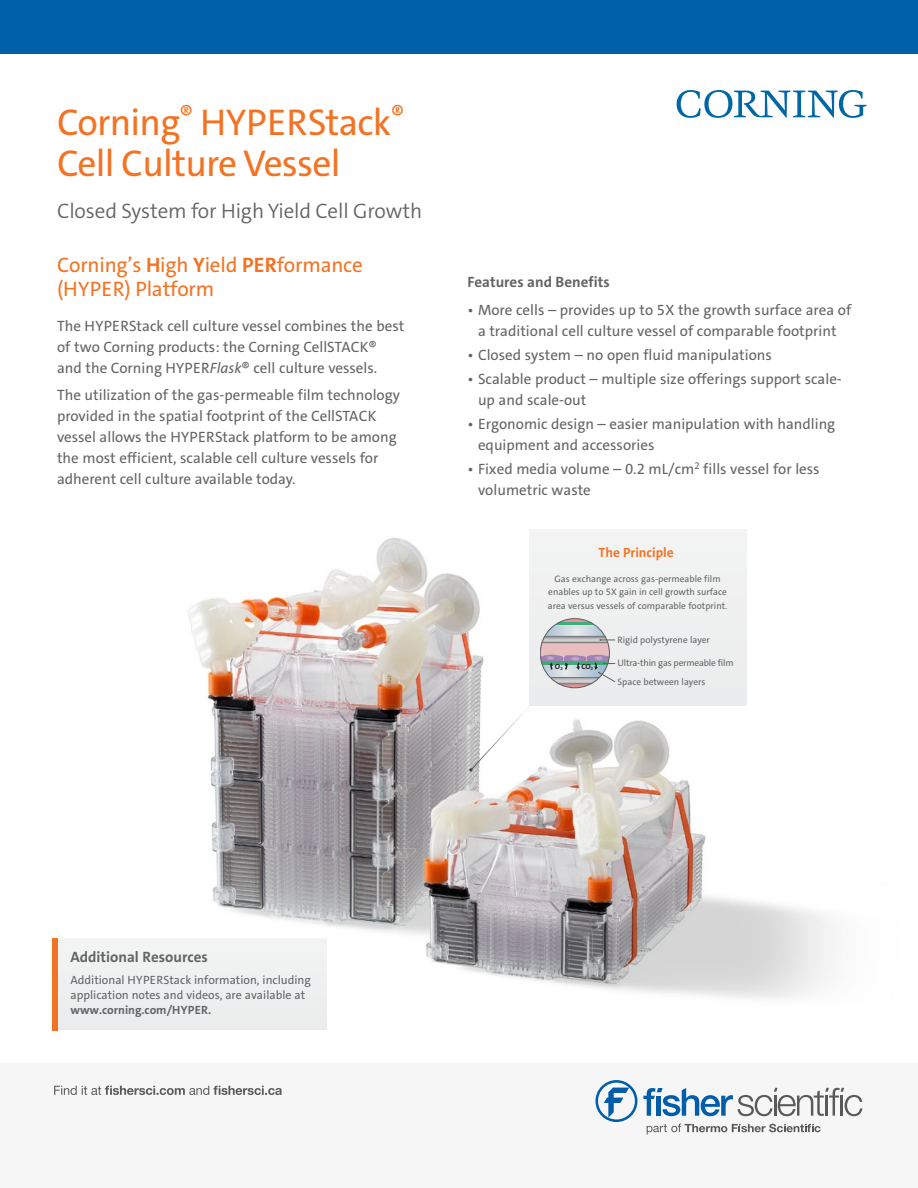
<style>
.page{position:relative;width:918px;height:1188px;background:#fff}
.page>*{position:absolute;margin:0;border:0;box-sizing:border-box;transform-origin:0 0}
.t1{font:37.5px/40.5px "The Sans";letter-spacing:-.02em;color:#f37324}
.t2{font:21px/24px "The Sans";letter-spacing:-.01em;color:#f37324}
.t3{font:300 21px "The Sans";letter-spacing:-.005em;color:#636466}
.t4{font:15px/21px "The Sans";color:#636466}
.t5{font:700 15px "The Sans";color:#636466}
.t6{font:700 13.35px "The Sans";color:#f37324}
.t7{font:12px/15px "The Sans";color:#636466}
.t8{font:700 12px "The Sans";color:#636466}
.t9{font:9.45px/13.5px "The Sans";color:#636466;text-align:center}
.t10{font:9.45px/18.9px "The Sans";letter-spacing:-.02em;color:#636466}
.t11{font:700 7.5px "The Sans C4 s";color:#231f20}
.s1{font-weight:700}
.s2{font-style:italic}
</style>
<div class="page">
<img style="left:52px;top:529px;width:780px;height:502px">
<svg style="left:469px;top:705px;width:62px;height:67px"></svg>
<div style="left:530px;top:529px;width:216px;height:177px;background:#eff0f1"></div>
<div style="left:540px;top:642px;width:69px;height:20px;background:linear-gradient(to right,#e7bcbf,#e8bdbf)"></div>
<svg style="left:558px;top:684px;width:34px;height:4px"></svg>
<hr style="left:540px;top:619px;width:69px;height:3px;background:#f69fa1">
<hr style="left:540px;top:622px;width:69px;height:3px;background:#42b982">
<div style="left:540px;top:618px;width:70px;height:70px;border:1px solid #636567;border-radius:50%"></div>
<svg style="left:540px;top:625px;width:75px;height:18px"></svg>
<svg style="left:540px;top:655px;width:76px;height:29px"></svg>
<div style="left:58px;top:938px;width:269px;height:92px;background:#efeff0"></div>
<div style="left:52px;top:938px;width:6px;height:92px;background:#f37324"></div>
<div style="left:0;top:0;width:918px;height:54px;background:#0060a9"></div>
<svg style="left:677px;top:90px;width:190px;height:28px"></svg>
<div style="left:0;top:1063px;width:918px;height:125px;background:#f6f6f6"></div>
<svg style="left:595px;top:1080px;width:42px;height:42px"></svg>
<svg style="left:647px;top:1123px;width:174px;height:12px"></svg>
<svg style="left:643px;top:1088px;width:219px;height:28px"></svg>
<svg style="left:54px;top:1086px;width:228px;height:9px"></svg>
<h1 class="t1" style="left:57px;top:103px;width:349px">Corning<sup>®</sup> HYPERStack<sup>®<br></sup>Cell Culture Vessel</h1>
<h2 class="t3" style="left:57px;top:197px;width:367px">Closed System for High Yield Cell Growth</h2>
<h2 class="t2" style="left:57px;top:253px;width:307px">Corning’s <span class="s1">H</span>igh <span class="s1">Y</span>ield <span class="s1">PER</span>formance (HYPER) Platform</h2>
<p class="t4" style="left:57px;top:315px;width:349px">The HYPERStack cell culture vessel combines the best of two Corning products: the Corning CellSTACK® and the Corning HYPER<span class="s2">Flask</span>® cell culture vessels.</p>
<p class="t4" style="left:57px;top:384px;width:344px">The utilization of the gas-permeable film technology provided in the spatial footprint of the CellSTACK vessel allows the HYPERStack platform to be among the most efficient, scalable cell culture vessels for adherent cell culture available today.</p>
<p class="t5" style="left:468px;top:273px;width:144px">Features and Benefits</p>
<p class="t4" style="left:468px;top:300px;width:385px;text-align:center">• More cells – provides up to 5X the growth surface area of a traditional cell culture vessel of comparable footprint</p>
<p class="t4" style="left:468px;top:345px;width:306px">• Closed system – no open fluid manipulations</p>
<p class="t4" style="left:478px;top:369px;width:365px;text-indent:-10px">• Scalable product – multiple size offerings support scale&shy;up and scale-out</p>
<p class="t4" style="left:478px;top:414px;width:359px;text-indent:-10px">• Ergonomic design – easier manipulation with handling equipment and accessories</p>
<p class="t4" style="left:478px;top:459px;width:343px;text-indent:-11px">• Fixed media volume – 0.2 mL/cm<sup>2</sup> fills vessel for less volumetric waste</p>
<p class="t6" style="left:599px;top:544px;width:77px">The Principle</p>
<p class="t9" style="left:548px;top:572px;width:181px">Gas exchange across gas-permeable film enables up to 5X gain in cell growth surface area versus vessels of comparable footprint.</p>
<p class="t9" style="left:618px;top:633px;width:94px">Rigid polystyrene layer</p>
<p class="t10" style="left:618px;top:654px;width:118px">Ultra-thin gas permeable film<br>Space between layers</p>
<p class="t11" style="left:555px;top:662px;width:9px">O<sub>2</sub></p>
<p class="t11" style="left:581px;top:662px;width:13px">CO<sub>2</sub></p>
<p class="t5" style="left:70px;top:947px;width:139px">Additional Resources</p>
<p class="t7" style="left:70px;top:972px;width:242px">Additional HYPERStack information, including application notes and videos, are available at</p>
<p class="t8" style="left:70px;top:1002px;width:142px">www.corning.com/HYPER.</p>
</div>
